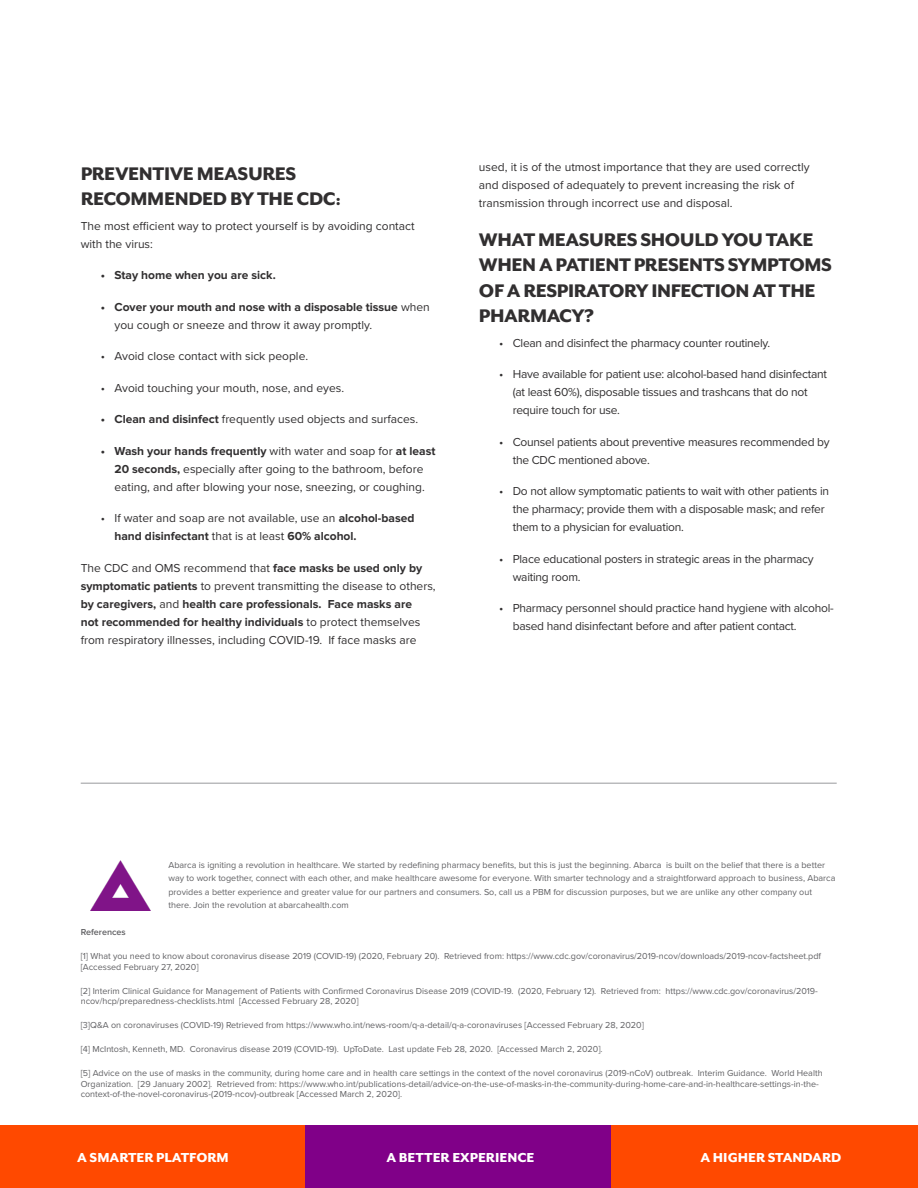
<style>
.page{position:relative;width:918px;height:1188px;background:#fff}
.page>*{position:absolute;margin:0;border:0;box-sizing:border-box;transform-origin:0 0}
.Subhead{font:800 21px/25.2px "Mr Eaves San OT";letter-spacing:-.02em;color:#312f30}
.Subhead-2{font:800 15px "Mr Eaves San OT";color:#fff}
.Body_copy{font:12px/18px "Proxima Nova";color:#312f30}
.Body_copy-2{font:12px/18px "Proxima Nova";letter-spacing:-.02em;color:#312f30}
.t1{font:700 12px/18px "Proxima Nova";color:#312f30}
.Body_copy-3{font:9px/10.5px "Proxima Nova";color:#616164}
.Body_copy-4{font:600 9px "Proxima Nova";color:#616164}
.s1{font-weight:400}
.s2{font-weight:700}
</style>
<div class="page">
<div style="left:0;top:1126px;width:306px;height:62px;background:#ff4900"></div>
<div style="left:611px;top:1126px;width:307px;height:62px;background:#ff4900"></div>
<div style="left:305px;top:1126px;width:306px;height:62px;background:#800088"></div>
<hr style="left:81px;top:783px;width:756px;height:1px;background:#989a9d">
<img style="left:90px;top:861px;width:61px;height:49px">
<p class="Subhead" style="left:81px;top:161px;width:262px">PREVENTIVE MEASURES<br>RECOMMENDED BY THE CDC:</p>
<p class="Body_copy" style="left:81px;top:216px;width:335px">The most efficient way to protect yourself is by avoiding contact with the virus:</p>
<p class="t1" style="left:101px;top:266px;width:176px">• Stay home when you are sick.</p>
<p class="t1" style="left:114px;top:298px;width:317px;text-indent:-14px">• Cover your mouth and nose with a disposable tissue <span class="s1">when you cough or sneeze and throw it away promptly.</span></p>
<p class="Body_copy" style="left:101px;top:347px;width:209px">• Avoid close contact with sick people.</p>
<p class="Body_copy" style="left:101px;top:378px;width:245px">• Avoid touching your mouth, nose, and eyes.</p>
<p class="Body_copy" style="left:101px;top:410px;width:319px"><span class="s2">• Clean and disinfect</span> frequently used objects and surfaces.</p>
<p class="Body_copy" style="left:101px;top:441px;width:336px;text-align:center"><span class="s2">• Wash your hands frequently</span> with water and soap for <span class="s2">at least<br>20 seconds,</span> especially after going to the bathroom, before eating, and after blowing your nose, sneezing, or coughing.</p>
<p class="Body_copy" style="left:114px;top:509px;width:302px;text-indent:-14px">• If water and soap are not available, use an <span class="s2">alcohol-based hand disinfectant</span> that is at least <span class="s2">60% alcohol.</span></p>
<p class="Body_copy" style="left:81px;top:558px;width:356px">The CDC and OMS recommend that <span class="s2">face masks be used only by symptomatic patients</span> to prevent transmitting the disease to others, <span class="s2">by caregivers,</span> and <span class="s2">health care professionals. Face masks are<br>not recommended for healthy individuals</span> to protect themselves from respiratory illnesses, including COVID-19. If face masks are</p>
<p class="Body_copy" style="left:479px;top:158px;width:332px">used, it is of the utmost importance that they are used correctly and disposed of adequately to prevent increasing the risk of transmission through incorrect use and disposal.</p>
<p class="Subhead" style="left:479px;top:228px;width:355px">WHAT MEASURES SHOULD YOU TAKE<br>WHEN A PATIENT PRESENTS SYMPTOMS<br>OF A RESPIRATORY INFECTION AT THE<br>PHARMACY?</p>
<p class="Body_copy-2" style="left:499px;top:333px;width:273px">• Clean and disinfect the pharmacy counter routinely.</p>
<p class="Body_copy-2" style="left:513px;top:365px;width:316px;text-indent:-14px">• Have available for patient use: alcohol-based hand disinfectant (at least 60%), disposable tissues and trashcans that do not require touch for use.</p>
<p class="Body_copy-2" style="left:513px;top:432px;width:319px;text-indent:-14px">• Counsel patients about preventive measures recommended by the CDC mentioned above.</p>
<p class="Body_copy-2" style="left:513px;top:482px;width:318px;text-indent:-14px">• Do not allow symptomatic patients to wait with other patients in the pharmacy; provide them with a disposable mask; and refer them to a physician for evaluation.</p>
<p class="Body_copy-2" style="left:513px;top:549px;width:303px;text-indent:-14px">• Place educational posters in strategic areas in the pharmacy waiting room.</p>
<p class="Body_copy-2" style="left:513px;top:599px;width:323px;text-indent:-14px">• Pharmacy personnel should practice hand hygiene with alcohol&shy;based hand disinfectant before and after patient contact.</p>
<p class="Body_copy-3" style="left:168px;top:858px;width:669px;line-height:13.5px">Abarca is igniting a revolution in healthcare. We started by redefining pharmacy benefits, but this is just the beginning. Abarca is built on the belief that there is a better way to work together, connect with each other, and make healthcare awesome for everyone. With smarter technology and a straightforward approach to business, Abarca provides a better experience and greater value for our partners and consumers. So, call us a PBM for discussion purposes, but we are unlike any other company out there. Join the revolution at abarcahealth.com</p>
<p class="Body_copy-4" style="left:81px;top:926px;width:47px">References</p>
<p class="Body_copy-3" style="left:81px;top:951px;width:742px">[1] What you need to know about coronavirus disease 2019 (COVID-19) (2020, February 20). Retrieved from: https://www.cdc.gov/coronavirus/2019-ncov/downloads/2019-ncov-factsheet.pdf [Accessed February 27, 2020]</p>
<p class="Body_copy-3" style="left:81px;top:985px;width:739px">[2] Interim Clinical Guidance for Management of Patients with Confirmed Coronavirus Disease 2019 (COVID-19. (2020, February 12). Retrieved from: https://www.cdc.gov/coronavirus/2019- ncov/hcp/preparedness-checklists.html [Accessed February 28, 2020]</p>
<p class="Body_copy-3" style="left:81px;top:1020px;width:565px">[3]Q&amp;A on coronaviruses (COVID-19) Retrieved from https://www.who.int/news-room/q-a-detail/q-a-coronaviruses [Accessed February 28, 2020]</p>
<p class="Body_copy-3" style="left:81px;top:1044px;width:523px">[4] McIntosh, Kenneth, MD. Coronavirus disease 2019 (COVID-19). UpToDate. Last update Feb 28, 2020. [Accessed March 2, 2020].</p>
<p class="Body_copy-3" style="left:81px;top:1068px;width:743px">[5] Advice on the use of masks in the community, during home care and in health care settings in the context of the novel coronavirus (2019-nCoV) outbreak. Interim Guidance. World Health<br>Organization. [29 January 2002]. Retrieved from: https://www.who.int/publications-detail/advice-on-the-use-of-masks-in-the-community-during-home-care-and-in-healthcare-settings-in-the&shy;context-of-the-novel-coronavirus-(2019-ncov)-outbreak [Accessed March 2, 2020].</p>
<p class="Subhead-2" style="left:77px;top:1149px;width:153px">A SMARTER PLATFORM</p>
<p class="Subhead-2" style="left:386px;top:1149px;width:150px">A BETTER EXPERIENCE</p>
<p class="Subhead-2" style="left:700px;top:1149px;width:142px">A HIGHER STANDARD</p>
</div>
